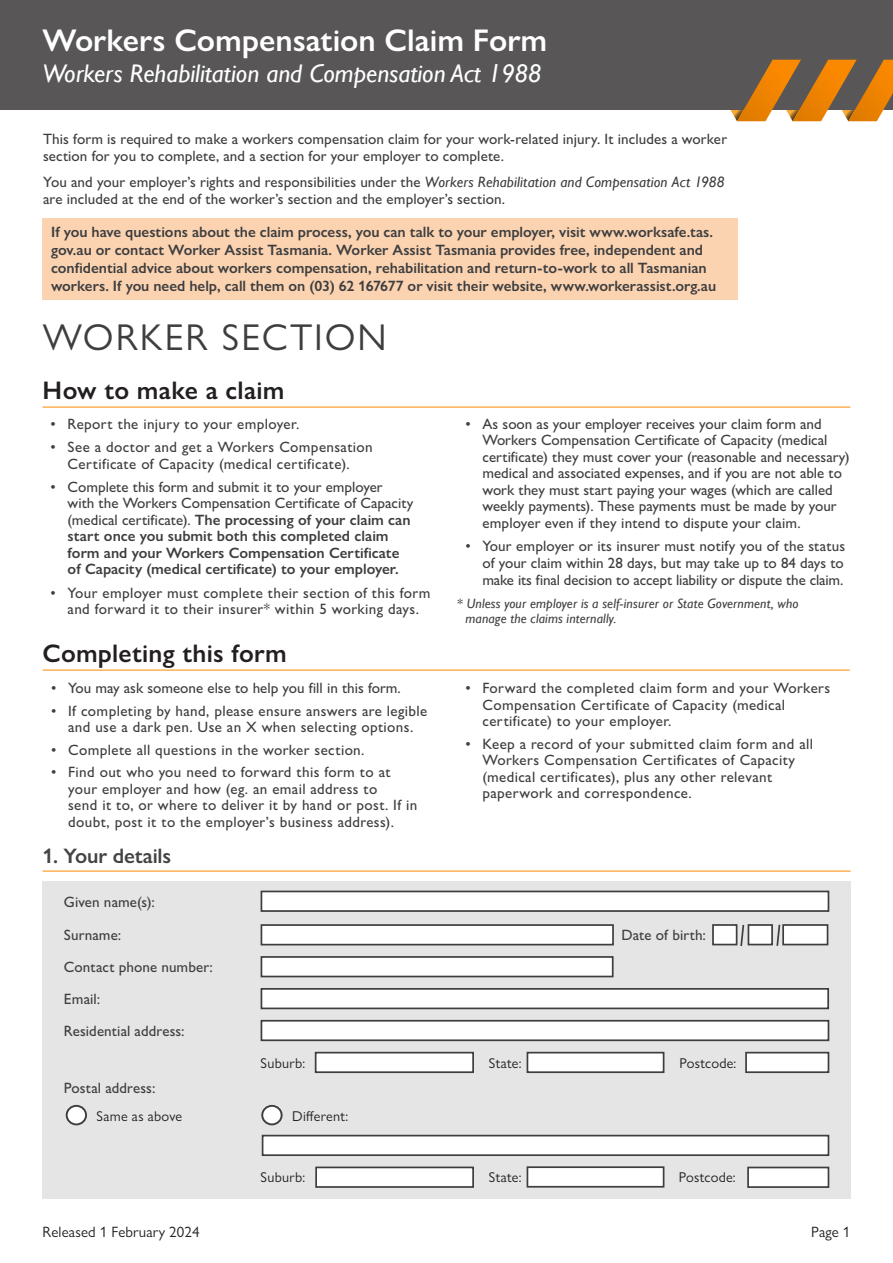
<style>
.page{position:relative;width:893px;height:1263px;background:#fff}
.page>*{position:absolute;margin:0;border:0;box-sizing:border-box;transform-origin:0 0}
.t1{font:37.5px "Gill Sans Nova";letter-spacing:.055em;color:#3e3e3f}
.t2{font:600 31.5px "Gill Sans Nova";color:#fff}
.t3{font:italic 25.5px "Gill Sans";color:#fff}
.t4{font:600 25.5px "Gill Sans Nova";letter-spacing:.01em;color:#231f20}
.t5{font:600 21px "Gill Sans Nova";letter-spacing:-.01em;color:#434444}
.Body_Copy{font:500 15px/16.5px "Gill Sans Nova";letter-spacing:.01em;color:#3e3e3f}
.Body_Copy-2{font:600 15px/16.5px "Gill Sans Nova";color:#3e3e3f}
.t6{font:15px "Gill Sans Nova";letter-spacing:.01em;color:#231f20}
.body_copy_level_2{font:14.25px "Gill Sans Nova";letter-spacing:.02em;color:#231f20}
.Body_Copy-3{font:italic 13.5px/15px "Gill Sans";letter-spacing:.01em;color:#3e3e3f}
.s1{font-family:"Gill Sans";font-weight:400;font-style:italic}
.s2{font-weight:500}
</style>
<div class="page">
<div style="left:42px;top:882px;width:809px;height:317px;background:#e5e5e5"></div>
<div style="left:43px;top:218px;width:695px;height:82px;background:#fbd3b1"></div>
<div style="left:0;top:0;width:893px;height:109px;background:#585656"></div>
<svg style="left:717px;top:60px;width:176px;height:61px"></svg>
<hr style="left:43px;top:407px;width:807px;height:1px;background:#fa8900">
<hr style="left:43px;top:670px;width:807px;height:1px;background:#fa8900">
<svg style="left:740px;top:924px;width:5px;height:22px"></svg>
<svg style="left:776px;top:924px;width:5px;height:22px"></svg>
<hr style="left:43px;top:871px;width:808px;height:1px;background:#fa8900">
<div style="left:747px;top:1167px;width:82px;height:21px;background:#fff;border:2px solid #3e3e3f"></div>
<div style="left:527px;top:1166px;width:137px;height:21px;background:#fff;border:2px solid #3e3e3f"></div>
<div style="left:315px;top:1166px;width:159px;height:22px;background:#fff;border:2px solid #3e3e3f"></div>
<div style="left:262px;top:1135px;width:567px;height:21px;background:#fff;border:2px solid #3e3e3f"></div>
<div style="left:67px;top:1106px;width:19px;height:18px;background:#fff;border-radius:50%"></div>
<div style="left:66px;top:1105px;width:21px;height:20px;border:2px solid #3e3e3f;border-radius:50%"></div>
<div style="left:262px;top:1106px;width:20px;height:18px;background:#fff;border-radius:50%"></div>
<div style="left:261px;top:1105px;width:22px;height:20px;border:2px solid #3e3e3f;border-radius:50%"></div>
<div style="left:745px;top:1052px;width:84px;height:21px;background:#fff;border:2px solid #3e3e3f"></div>
<div style="left:527px;top:1052px;width:137px;height:21px;background:#fff;border:2px solid #3e3e3f"></div>
<div style="left:315px;top:1052px;width:159px;height:21px;background:#fff;border:2px solid #3e3e3f"></div>
<div style="left:261px;top:1020px;width:568px;height:21px;background:#fff;border:2px solid #3e3e3f"></div>
<div style="left:261px;top:988px;width:568px;height:21px;background:#fff;border:2px solid #3e3e3f"></div>
<div style="left:261px;top:956px;width:353px;height:21px;background:#fff;border:2px solid #3e3e3f"></div>
<div style="left:712px;top:924px;width:25px;height:21px;background:#fff;border:2px solid #3e3e3f"></div>
<div style="left:748px;top:924px;width:25px;height:21px;background:#fff;border:2px solid #3e3e3f"></div>
<div style="left:782px;top:924px;width:46px;height:21px;background:#fff;border:2px solid #3e3e3f"></div>
<div style="left:261px;top:924px;width:353px;height:21px;background:#fff;border:2px solid #3e3e3f"></div>
<div style="left:261px;top:891px;width:568px;height:21px;background:#fff;border:2px solid #3e3e3f"></div>
<p class="t2" style="left:43px;top:21px;width:506px">Workers Compensation Claim Form</p>
<p class="t3" style="left:43px;top:58px;width:500px">Workers Rehabilitation and Compensation Act 1988</p>
<p class="Body_Copy" style="left:43px;top:130px;width:685px;line-height:17.4px">This form is required to make a workers compensation claim for your work-related injury. It includes a worker section for you to complete, and a section for your employer to complete.</p>
<p class="Body_Copy" style="left:43px;top:173px;width:683px;line-height:17.4px">You and your employer’s rights and responsibilities under the <span class="s1">Workers Rehabilitation and Compensation Act 1988 </span>are included at the end of the worker’s section and the employer’s section.</p>
<p class="Body_Copy-2" style="left:51px;top:223px;width:667px;line-height:18px">If you have questions about the claim process, you can talk to your employer, visit www.worksafe.tas. gov.au or contact Worker Assist Tasmania. Worker Assist Tasmania provides free, independent and confidential advice about workers compensation, rehabilitation and return-to-work to all Tasmanian workers. If you need help, call them on (03) 62 167677 or visit their website, www.workerassist.org.au</p>
<h1 class="t1" style="left:43px;top:314px;width:345px">WORKER SECTION</h1>
<h2 class="t4" style="left:43px;top:374px;width:243px">How to make a claim</h2>
<p class="Body_Copy" style="left:51px;top:415px;width:250px">• Report the injury to your employer.</p>
<p class="Body_Copy" style="left:51px;top:439px;width:324px;text-align:center">• See a doctor and get a Workers Compensation<br>Certificate of Capacity (medical certificate).</p>
<p class="Body_Copy-2" style="left:68px;top:478px;width:347px;text-indent:-17px"><span class="s2">• Complete this form and submit it to your employer<br>with the Workers Compensation Certificate of Capacity (medical certificate).</span> The processing of your claim can start once you submit both this completed claim form and your Workers Compensation Certificate of Capacity (medical certificate) to your employer.</p>
<p class="Body_Copy" style="left:51px;top:584px;width:381px;text-align:center">• Your employer must complete their section of this form and forward it to their insurer* within 5 working days.</p>
<h2 class="t4" style="left:43px;top:637px;width:246px">Completing this form</h2>
<p class="Body_Copy" style="left:51px;top:680px;width:351px">• You may ask someone else to help you fill in this form.</p>
<p class="Body_Copy" style="left:51px;top:702px;width:378px;text-align:center">• If completing by hand, please ensure answers are legible and use a dark pen. Use an X when selecting options.</p>
<p class="Body_Copy" style="left:51px;top:741px;width:315px">• Complete all questions in the worker section.</p>
<p class="Body_Copy" style="left:68px;top:764px;width:351px;text-indent:-17px">• Find out who you need to forward this form to at your employer and how (eg. an email address to<br>send it to, or where to deliver it by hand or post. If in doubt, post it to the employer’s business address).</p>
<h3 class="t5" style="left:43px;top:842px;width:130px">1. Your details</h3>
<p class="Body_Copy" style="left:64px;top:894px;width:93px">Given name(s):</p>
<p class="Body_Copy" style="left:482px;top:415px;width:369px;text-indent:-17px">• As soon as your employer receives your claim form and Workers Compensation Certificate of Capacity (medical certificate) they must cover your (reasonable and necessary) medical and associated expenses, and if you are not able to work they must start paying your wages (which are called weekly payments). These payments must be made by your employer even if they intend to dispute your claim.</p>
<p class="Body_Copy" style="left:482px;top:537px;width:364px;line-height:17px;text-align:justify;text-indent:-17px">• Your employer or its insurer must notify you of the status of your claim within 28 days, but may take up to 84 days to make its final decision to accept liability or dispute the claim.</p>
<p class="Body_Copy-3" style="left:465px;top:596px;width:335px;text-indent:-9px">* Unless your employer is a self-insurer or State Government, who manage the claims internally.</p>
<p class="Body_Copy" style="left:482px;top:680px;width:349px;text-indent:-17px">• Forward the completed claim form and your Workers<br>Compensation Certificate of Capacity (medical certificate) to your employer.</p>
<p class="Body_Copy" style="left:482px;top:735px;width:332px;text-indent:-17px">• Keep a record of your submitted claim form and all Workers Compensation Certificates of Capacity (medical certificates), plus any other relevant paperwork and correspondence.</p>
<p class="Body_Copy" style="left:64px;top:927px;width:59px">Surname:</p>
<p class="Body_Copy" style="left:621px;top:927px;width:86px">Date of birth:</p>
<p class="Body_Copy" style="left:64px;top:959px;width:151px">Contact phone number:</p>
<p class="Body_Copy" style="left:64px;top:990px;width:38px">Email:</p>
<p class="Body_Copy" style="left:64px;top:1022px;width:122px">Residential address:</p>
<p class="Body_Copy" style="left:64px;top:1080px;width:93px">Postal address:</p>
<p class="body_copy_level_2" style="left:261px;top:1054px;width:46px">Suburb:</p>
<p class="body_copy_level_2" style="left:489px;top:1054px;width:34px">State:</p>
<p class="body_copy_level_2" style="left:679px;top:1054px;width:58px">Postcode:</p>
<p class="body_copy_level_2" style="left:97px;top:1107px;width:87px">Same as above</p>
<p class="body_copy_level_2" style="left:292px;top:1107px;width:58px">Different:</p>
<p class="body_copy_level_2" style="left:261px;top:1169px;width:46px">Suburb:</p>
<p class="body_copy_level_2" style="left:489px;top:1169px;width:34px">State:</p>
<p class="body_copy_level_2" style="left:679px;top:1169px;width:58px">Postcode:</p>
<p class="t6" style="left:43px;top:1222px;width:159px">Released 1 February 2024</p>
<p class="t6" style="left:811px;top:1222px;width:41px">Page 1</p>
</div>
